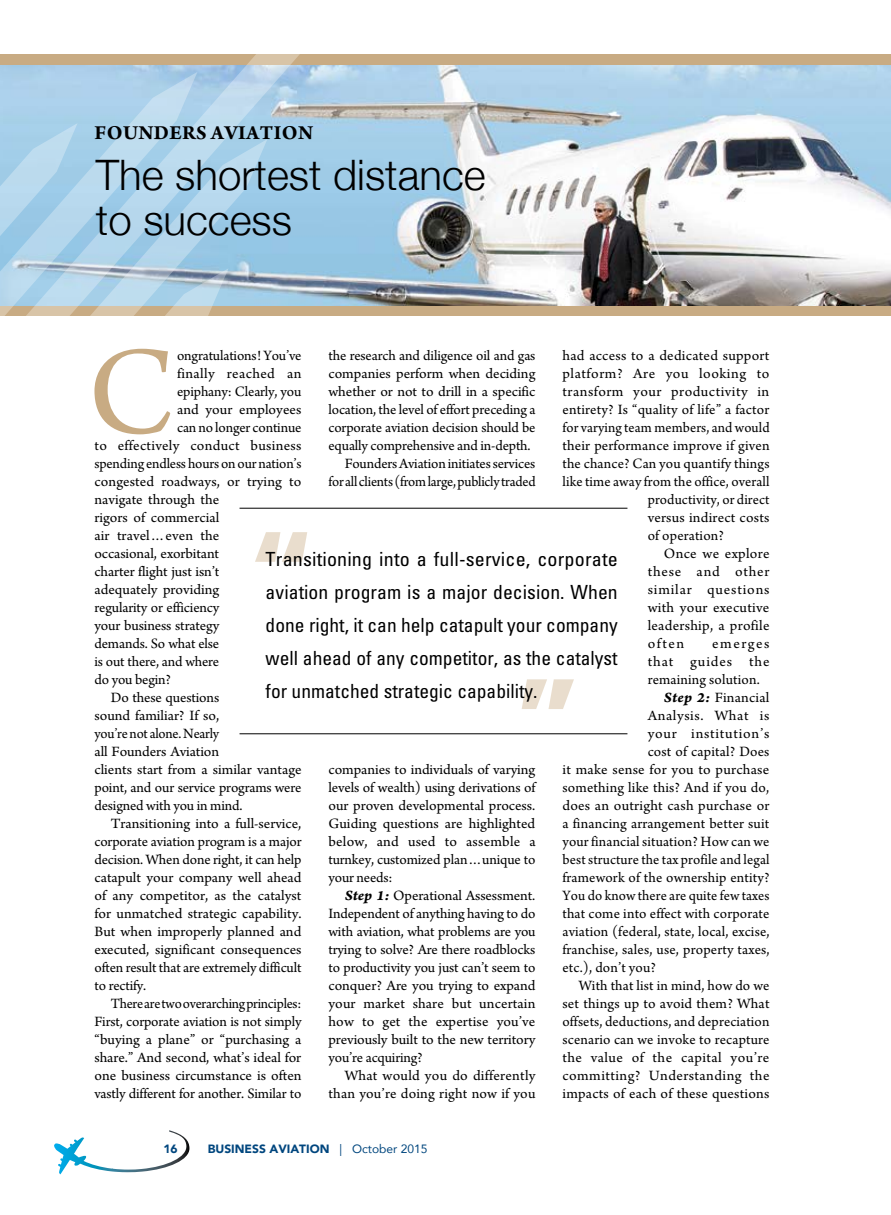
<style>
.page{position:relative;width:891px;height:1215px;background:#fff}
.page>*{position:absolute;margin:0;border:0;box-sizing:border-box;transform-origin:0 0}
.t1{font:131.55px "Arno Pro";color:#c8ab83}
.t2{font:300 42px/45px "Helvetica Neue";color:#000}
.t3{font:700 21px "Arno Pro";letter-spacing:.02em;color:#000}
.t4{font:condensed 19.5px/33px "Univers";color:#000;text-align:justify}
.t5{font:15px/18px "Arno Pro";color:#000;text-align:justify}
.t6{font:15px "Arno Pro";letter-spacing:.03em;color:#000}
.t7{font:15px "Arno Pro";letter-spacing:.02em;color:#000}
.t8{font:15px "Arno Pro";letter-spacing:-.02em;color:#000}
.t9{font:15px "Arno Pro";letter-spacing:.05em;color:#000}
.t10{font:15px "Arno Pro";letter-spacing:.035em;color:#000}
.t11{font:15px "Arno Pro";letter-spacing:.025em;color:#000}
.t12{font:15px "Arno Pro";letter-spacing:.055em;color:#000}
.t13{font:15px "Arno Pro";letter-spacing:.04em;color:#000}
.t14{font:15px "Arno Pro";letter-spacing:.06em;color:#000}
.t15{font:15px "Arno Pro";letter-spacing:.095em;color:#000}
.t16{font:900 12px "Avenir";color:#00467e}
.s1{font-family:"Arno Pro Bold Italic Caption"}
.s2{font-weight:400}
</style>
<div class="page">
<svg style="left:54px;top:1130px;width:135px;height:44px"></svg>
<div style="left:0;top:54px;width:891px;height:262px;background:#c8ab83"></div>
<img style="left:338px;top:65px;width:553px;height:240px">
<svg style="left:0;top:54px;width:338px;height:681px"></svg>
<svg style="left:0;top:72px;width:197px;height:67px;background:#afd2eb"></svg>
<svg style="left:0;top:123px;width:78px;height:16px"></svg>
<svg style="left:0;top:139px;width:267px;height:596px"></svg>
<svg style="left:0;top:268px;width:229px;height:467px"></svg>
<svg style="left:0;top:400px;width:193px;height:335px"></svg>
<svg style="left:255px;top:532px;width:52px;height:30px"></svg>
<svg style="left:522px;top:679px;width:52px;height:30px"></svg>
<hr style="left:240px;top:733px;width:387px;height:1px;background:#000">
<hr style="left:240px;top:508px;width:387px;height:1px;background:#000">
<h3 class="t3" style="left:95px;top:120px;width:220px">FOUNDERS AVIATION</h3>
<h2 class="t2" style="left:96px;top:150px;width:391px">The shortest distance to success</h2>
<h1 class="t1" style="left:87px;top:317px;width:90px">C</h1>
<p class="t5" style="left:177px;top:347px;width:126px">ongratulations! You’ve</p>
<p class="t5" style="left:328px;top:347px;width:208px">the research and diligence oil and gas</p>
<p class="t5" style="left:328px;top:365px;width:208px">companies perform when deciding</p>
<p class="t5" style="left:328px;top:383px;width:209px">whether or not to drill in a specific</p>
<p class="t5" style="left:328px;top:401px;width:209px">location, the level of effort preceding a</p>
<p class="t5" style="left:328px;top:419px;width:209px">corporate aviation decision should be</p>
<p class="t5" style="left:328px;top:437px;width:204px">equally comprehensive and in-depth.</p>
<p class="t5" style="left:345px;top:455px;width:192px">Founders Aviation initiates services</p>
<p class="t5" style="left:328px;top:473px;width:209px">for all clients (from large, publicly traded</p>
<p class="t5" style="left:562px;top:347px;width:208px">had access to a dedicated support</p>
<p class="t10" style="left:562px;top:365px;width:208px">platform? Are you looking to</p>
<p class="t6" style="left:562px;top:383px;width:208px">transform your productivity in</p>
<p class="t5" style="left:562px;top:401px;width:208px">entirety? Is “quality of life” a factor</p>
<p class="t5" style="left:562px;top:419px;width:209px">for varying team members, and would</p>
<p class="t5" style="left:562px;top:437px;width:209px">their performance improve if given</p>
<p class="t5" style="left:562px;top:455px;width:209px">the chance? Can you quantify things</p>
<p class="t5" style="left:562px;top:473px;width:208px">like time away from the office, overall</p>
<p class="t5" style="left:648px;top:491px;width:123px">productivity, or direct</p>
<p class="t5" style="left:648px;top:509px;width:123px">versus indirect costs</p>
<p class="t5" style="left:648px;top:527px;width:78px">of operation?</p>
<p class="t7" style="left:664px;top:545px;width:107px">Once we explore</p>
<p class="t9" style="left:648px;top:563px;width:123px">these and other</p>
<p class="t12" style="left:648px;top:581px;width:123px">similar questions</p>
<p class="t7" style="left:648px;top:599px;width:123px">with your executive</p>
<p class="t5" style="left:648px;top:617px;width:123px">leadership, a profile</p>
<p class="t5" style="left:648px;top:635px;width:38px">often</p>
<p class="t15" style="left:712px;top:635px;width:59px">emerges</p>
<p class="t14" style="left:648px;top:653px;width:123px">that guides the</p>
<p class="t5" style="left:648px;top:671px;width:114px">remaining solution.</p>
<p class="t5" style="left:664px;top:689px;width:107px"><span class="s1">Step 2:</span> Financial</p>
<p class="t13" style="left:648px;top:707px;width:123px">Analysis. What is</p>
<p class="t9" style="left:648px;top:725px;width:123px">your institution’s</p>
<p class="t5" style="left:648px;top:743px;width:123px">cost of capital? Does</p>
<p class="t5" style="left:562px;top:761px;width:208px">it make sense for you to purchase</p>
<p class="t5" style="left:562px;top:779px;width:208px">something like this? And if you do,</p>
<p class="t5" style="left:562px;top:797px;width:209px">does an outright cash purchase or</p>
<p class="t5" style="left:562px;top:815px;width:208px">a financing arrangement better suit</p>
<p class="t5" style="left:562px;top:833px;width:208px">your financial situation? How can we</p>
<p class="t5" style="left:562px;top:851px;width:209px">best structure the tax profile and legal</p>
<p class="t5" style="left:562px;top:869px;width:209px">framework of the ownership entity?</p>
<p class="t5" style="left:562px;top:887px;width:209px">You do know there are quite few taxes</p>
<p class="t5" style="left:562px;top:905px;width:208px">that come into effect with corporate</p>
<p class="t5" style="left:562px;top:923px;width:209px">aviation (federal, state, local, excise,</p>
<p class="t5" style="left:562px;top:941px;width:209px">franchise, sales, use, property taxes,</p>
<p class="t5" style="left:562px;top:959px;width:95px">etc.), don’t you?</p>
<p class="t5" style="left:579px;top:977px;width:192px">With that list in mind, how do we</p>
<p class="t5" style="left:562px;top:995px;width:209px">set things up to avoid them? What</p>
<p class="t5" style="left:562px;top:1013px;width:209px">offsets, deductions, and depreciation</p>
<p class="t5" style="left:562px;top:1031px;width:209px">scenario can we invoke to recapture</p>
<p class="t6" style="left:562px;top:1049px;width:208px">the value of the capital you’re</p>
<p class="t6" style="left:562px;top:1067px;width:209px">committing? Understanding the</p>
<p class="t5" style="left:562px;top:1085px;width:208px">impacts of each of these questions</p>
<p class="t11" style="left:177px;top:365px;width:126px">finally reached an</p>
<p class="t5" style="left:177px;top:383px;width:126px">epiphany: Clearly, you</p>
<p class="t5" style="left:177px;top:401px;width:126px">and your employees</p>
<p class="t5" style="left:177px;top:419px;width:126px">can no longer continue</p>
<p class="t7" style="left:94px;top:437px;width:209px">to effectively conduct business</p>
<p class="t5" style="left:94px;top:455px;width:209px">spending endless hours on our nation’s</p>
<p class="t5" style="left:94px;top:473px;width:208px">congested roadways, or trying to</p>
<p class="t5" style="left:94px;top:491px;width:126px">navigate through the</p>
<p class="t5" style="left:94px;top:509px;width:126px">rigors of commercial</p>
<p class="t5" style="left:94px;top:527px;width:126px">air travel…even the</p>
<p class="t5" style="left:94px;top:545px;width:126px">occasional, exorbitant</p>
<p class="t5" style="left:94px;top:563px;width:126px">charter flight just isn’t</p>
<p class="t5" style="left:94px;top:581px;width:126px">adequately providing</p>
<p class="t5" style="left:94px;top:599px;width:126px">regularity or efficiency</p>
<p class="t5" style="left:94px;top:617px;width:126px">your business strategy</p>
<p class="t5" style="left:94px;top:635px;width:126px">demands. So what else</p>
<p class="t5" style="left:94px;top:653px;width:126px">is out there, and where</p>
<p class="t5" style="left:94px;top:671px;width:78px">do you begin?</p>
<p class="t5" style="left:111px;top:689px;width:110px">Do these questions</p>
<p class="t5" style="left:94px;top:707px;width:126px">sound familiar? If so,</p>
<p class="t5" style="left:94px;top:725px;width:126px">you’re not alone. Nearly</p>
<p class="t5" style="left:94px;top:743px;width:126px">all Founders Aviation</p>
<p class="t5" style="left:94px;top:761px;width:209px">clients start from a similar vantage</p>
<p class="t5" style="left:94px;top:779px;width:208px">point, and our service programs were</p>
<p class="t5" style="left:94px;top:797px;width:150px">designed with you in mind.</p>
<p class="t5" style="left:111px;top:815px;width:192px">Transitioning into a full-service,</p>
<p class="t5" style="left:94px;top:833px;width:209px">corporate aviation program is a major</p>
<p class="t5" style="left:94px;top:851px;width:208px">decision. When done right, it can help</p>
<p class="t5" style="left:94px;top:869px;width:208px">catapult your company well ahead</p>
<p class="t5" style="left:94px;top:887px;width:208px">of any competitor, as the catalyst</p>
<p class="t5" style="left:94px;top:905px;width:208px">for unmatched strategic capability.</p>
<p class="t5" style="left:94px;top:923px;width:208px">But when improperly planned and</p>
<p class="t5" style="left:94px;top:941px;width:209px">executed, significant consequences</p>
<p class="t5" style="left:94px;top:959px;width:208px">often result that are extremely difficult</p>
<p class="t5" style="left:94px;top:977px;width:53px">to rectify.</p>
<p class="t8" style="left:111px;top:995px;width:192px">There are two overarching principles:</p>
<p class="t5" style="left:94px;top:1013px;width:209px">First, corporate aviation is not simply</p>
<p class="t5" style="left:94px;top:1031px;width:209px">“buying a plane” or “purchasing a</p>
<p class="t5" style="left:94px;top:1049px;width:208px">share.” And second, what’s ideal for</p>
<p class="t5" style="left:94px;top:1067px;width:209px">one business circumstance is often</p>
<p class="t5" style="left:94px;top:1085px;width:209px">vastly different for another. Similar to</p>
<h3 class="t4" style="left:266px;top:543px;width:354px">Transitioning into a full-service, corporate aviation program is a major decision. When done right, it can help catapult your company well ahead of any competitor, as the catalyst for unmatched strategic capability.</h3>
<p class="t5" style="left:328px;top:761px;width:209px">companies to individuals of varying levels of wealth) using derivations of our proven developmental process.<br>Guiding questions are highlighted below, and used to assemble a turnkey, customized plan…unique to your needs:</p>
<p class="t5" style="left:328px;top:887px;width:209px;text-indent:16px"><span class="s1">Step 1:</span> Operational Assessment.<br>Independent of anything having to do with aviation, what problems are you trying to solve? Are there roadblocks to productivity you just can’t seem to conquer? Are you trying to expand your market share but uncertain how to get the expertise you’ve previously built to the new territory you’re acquiring?</p>
<p class="t5" style="left:328px;top:1067px;width:209px;text-align:right">What would you do differently than you’re doing right now if you</p>
<p class="t16" style="left:164px;top:1138px;width:16px">16</p>
<p class="t16" style="left:208px;top:1138px;width:221px">BUSINESS AVIATION <span class="s2">| October 2015</span></p>
</div>
